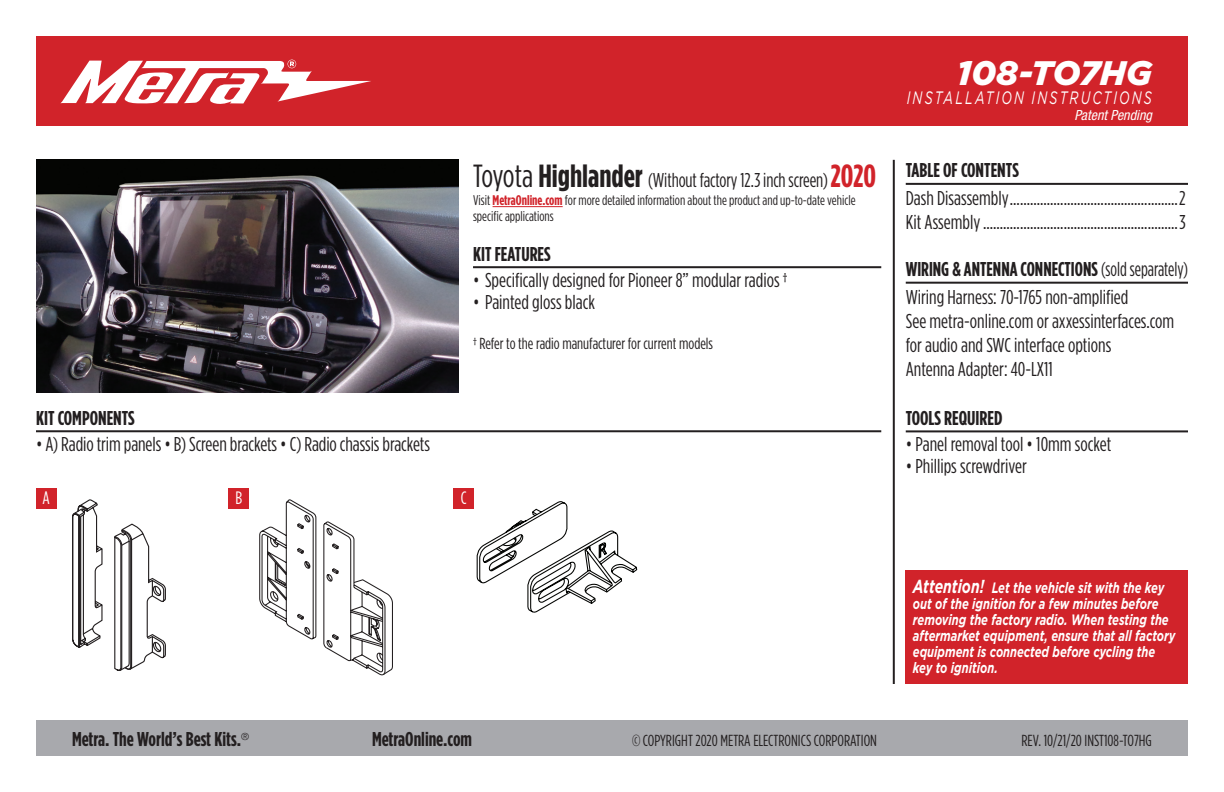
<style>
.page{position:relative;width:1224px;height:792px;background:#fff}
.page>*{position:absolute;margin:0;border:0;box-sizing:border-box;transform-origin:0 0}
.t1{font:italic 900 34px "Gotham";letter-spacing:-.005em;color:#fff}
.t2{font:20px/24px "Gotham Condensed";color:#231f20}
.t3{font:700 20px "Gotham Condensed";color:#231f20}
.t4{font:20px/28px "Gotham Condensed";color:#231f20;scale:.9 1}
.t5{font:20px "Gotham Condensed";color:#231f20;scale:.95 1}
.t6{font:italic 18px "Gotham";letter-spacing:.165em;color:#fff;scale:.7 1}
.t7{font:18px "Gotham Condensed";color:#fff}
.t8{font:16px "Gotham Condensed";color:#231f20}
.t9{font:italic 700 15px/16px "Gotham";color:#fff;scale:.74 1}
.t10{font:14px/16px "Gotham Condensed";color:#231f20}
.t11{font:italic condensed 14px "Helvetica Neue";color:#fff}
.s1{font-size:32px}
.s2{font-weight:700;font-size:32px}
.s3{font-weight:700;font-size:32px;color:#d1232a}
.s4{font-weight:700;color:#d1232a}
.s5{font-weight:700}
.s6{font-size:18.8px}
</style>
<div class="page">
<div style="left:36px;top:720px;width:1152px;height:36px;background:#a8a9ad"></div>
<hr style="left:893px;top:160px;width:2px;height:524px;background:#231f20">
<img style="left:36px;top:160px;width:423px;height:232px">
<div style="left:36px;top:36px;width:1152px;height:90px;background:#d1232a"></div>
<svg style="left:60px;top:60px;width:311px;height:44px"></svg>
<div style="left:906px;top:570px;width:282px;height:114px;background:#d1232a"></div>
<hr style="left:473px;top:266px;width:408px;height:2px;background:#231f20">
<hr style="left:36px;top:430px;width:845px;height:2px;background:#231f20">
<hr style="left:906px;top:430px;width:282px;height:2px;background:#231f20">
<hr style="left:906px;top:282px;width:282px;height:2px;background:#231f20">
<hr style="left:906px;top:183px;width:282px;height:2px;background:#231f20">
<svg style="left:72px;top:499px;width:94px;height:172px"></svg>
<svg style="left:477px;top:501px;width:160px;height:112px"></svg>
<svg style="left:259px;top:499px;width:134px;height:176px"></svg>
<div style="left:36px;top:488px;width:21px;height:21px;background:#d1232a"></div>
<div style="left:454px;top:488px;width:20px;height:21px;background:#d1232a"></div>
<div style="left:229px;top:488px;width:20px;height:21px;background:#d1232a"></div>
<hr style="left:493px;top:206px;width:70px;height:1px;background:#d1232a">
<p class="t5" style="left:473px;top:169px;width:426px"><span class="s1">Toyota</span> <span class="s2">Highlander</span> (Without factory 12.3 inch screen)<span class="s3">2020</span></p>
<p class="t10" style="left:473px;top:192px;width:384px">Visit <span class="s4">MetraOnline.com</span> for more detailed information about the product and up-to-date vehicle specific applications</p>
<p class="t3" style="left:36px;top:407px;width:100px">KIT COMPONENTS</p>
<p class="t2" style="left:36px;top:432px;width:395px">• A) Radio trim panels • B) Screen brackets • C) Radio chassis brackets</p>
<p class="t3" style="left:473px;top:243px;width:79px">KIT FEATURES</p>
<p class="t2" style="left:473px;top:268px;width:316px">• Specifically designed for Pioneer 8” modular radios †</p>
<p class="t2" style="left:473px;top:290px;width:124px">• Painted gloss black</p>
<p class="t8" style="left:473px;top:335px;width:242px">† Refer to the radio manufacturer for current models</p>
<p class="t7" style="left:43px;top:488px;width:9px">A</p>
<p class="t7" style="left:235px;top:488px;width:8px">B</p>
<p class="t7" style="left:461px;top:488px;width:7px">C</p>
<h1 class="t1" style="left:957px;top:53px;width:197px">108-TO7HG</h1>
<p class="t11" style="left:1074px;top:107px;width:79px">Patent Pending</p>
<p class="t6" style="left:907px;top:88px;width:352px">INSTALLATION INSTRUCTIONS</p>
<p class="t3" style="left:906px;top:158px;width:115px">TABLE OF CONTENTS</p>
<p class="t2" style="left:906px;top:185px;width:281px">Dash Disassembly..................................................2<br>Kit Assembly..........................................................3</p>
<p class="t4" style="left:906px;top:255px;width:315px"><span class="s5">WIRING &amp; ANTENNA CONNECTIONS</span> (sold separately)<br>Wiring Harness: 70-1765 non-amplified</p>
<p class="t2" style="left:906px;top:309px;width:270px">See metra-online.com or axxessinterfaces.com for audio and SWC interface options<br>Antenna Adapter: 40-LX11</p>
<p class="t3" style="left:906px;top:407px;width:98px">TOOLS REQUIRED</p>
<p class="t2" style="left:906px;top:432px;width:207px">• Panel removal tool • 10mm socket</p>
<p class="t2" style="left:906px;top:454px;width:123px">• Phillips screwdriver</p>
<p class="t9" style="left:913px;top:580px;width:356px"><span class="s6">Attention!</span> Let the vehicle sit with the key out of the ignition for a few minutes before removing the factory radio. When testing the aftermarket equipment, ensure that all factory equipment is connected before cycling the key to ignition.</p>
<p class="t3" style="left:72px;top:728px;width:179px">Metra. The World’s Best Kits.<sup>®</sup></p>
<p class="t3" style="left:372px;top:728px;width:102px">MetraOnline.com</p>
<p class="t8" style="left:632px;top:732px;width:247px">© COPYRIGHT 2020 METRA ELECTRONICS CORPORATION</p>
<p class="t8" style="left:1021px;top:732px;width:132px">REV. 10/21/20 INST108-TO7HG</p>
</div>
